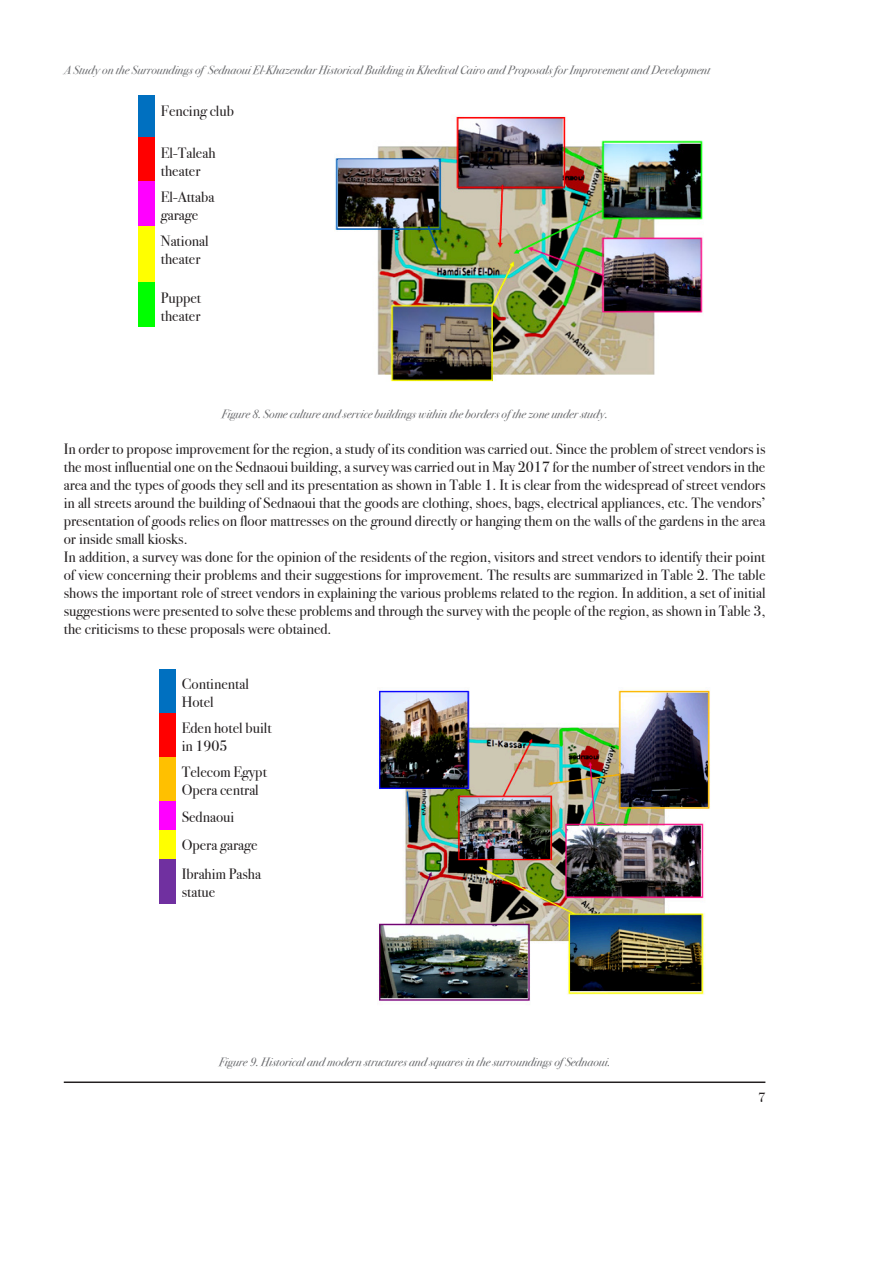
<style>
.page{position:relative;width:893px;height:1263px;background:#fff}
.page>*{position:absolute;margin:0;border:0;box-sizing:border-box;transform-origin:0 0}
.t1{font:15px/18px "Bodoni Svty Two ITCTT";color:#231f20}
.t2{font:13.5px "Bodoni Svty Two ITCTT";color:#231f20}
.t3{font:italic 12px "Bodoni Svty Two ITCTT";color:#6c6d70}
</style>
<div class="page">
<hr style="left:64px;top:1081px;width:701px;height:2px;background:#231f20">
<div style="left:138px;top:96px;width:17px;height:42px;background:#0070c0"></div>
<div style="left:138px;top:138px;width:17px;height:44px;background:#f00"></div>
<div style="left:138px;top:182px;width:17px;height:44px;background:#f0f"></div>
<div style="left:138px;top:226px;width:17px;height:57px;background:#ff0"></div>
<div style="left:138px;top:283px;width:17px;height:44px;background:#0f0"></div>
<img style="left:335px;top:116px;width:368px;height:266px">
<div style="left:159px;top:669px;width:17px;height:44px;background:#0070c0"></div>
<div style="left:159px;top:713px;width:17px;height:44px;background:#f00"></div>
<div style="left:159px;top:757px;width:17px;height:44px;background:#ffc000"></div>
<div style="left:159px;top:801px;width:17px;height:29px;background:#f0f"></div>
<div style="left:159px;top:830px;width:17px;height:29px;background:#ff0"></div>
<div style="left:159px;top:859px;width:17px;height:44px;background:#7030a0"></div>
<img style="left:378px;top:690px;width:332px;height:311px">
<p class="t3" style="left:64px;top:59px;width:648px">A Study on the Surroundings of Sednaoui El-Khazendar Historical Building in Khedival Cairo and Proposals for Improvement and Development</p>
<p class="t1" style="left:161px;top:100px;width:75px">Fencing club</p>
<p class="t1" style="left:161px;top:142px;width:56px">El-Taleah theater</p>
<p class="t1" style="left:161px;top:186px;width:55px">El-Attaba garage</p>
<p class="t1" style="left:161px;top:230px;width:49px">National theater</p>
<p class="t1" style="left:161px;top:287px;width:42px">Puppet theater</p>
<p class="t3" style="left:221px;top:403px;width:388px">Figure 8. Some culture and service buildings within the borders of the zone under study.</p>
<p class="t1" style="left:64px;top:438px;width:703px">In order to propose improvement for the region, a study of its condition was carried out. Since the problem of street vendors is the most influential one on the Sednaoui building, a survey was carried out in May 2017 for the number of street vendors in the area and the types of goods they sell and its presentation as shown in Table 1. It is clear from the widespread of street vendors in all streets around the building of Sednaoui that the goods are clothing, shoes, bags, electrical appliances, etc. The vendors’ presentation of goods relies on floor mattresses on the ground directly or hanging them on the walls of the gardens in the area or inside small kiosks.<br>In addition, a survey was done for the opinion of the residents of the region, visitors and street vendors to identify their point of view concerning their problems and their suggestions for improvement. The results are summarized in Table 2. The table shows the important role of street vendors in explaining the various problems related to the region. In addition, a set of initial suggestions were presented to solve these problems and through the survey with the people of the region, as shown in Table 3, the criticisms to these proposals were obtained.</p>
<p class="t1" style="left:182px;top:674px;width:69px">Continental<br>Hotel</p>
<p class="t1" style="left:182px;top:718px;width:91px">Eden hotel built in 1905</p>
<p class="t1" style="left:182px;top:762px;width:87px">Telecom Egypt<br>Opera central</p>
<p class="t1" style="left:182px;top:800px;width:81px;line-height:28.8px">Sednaoui<br>Opera garage<br>Ibrahim Pasha</p>
<p class="t1" style="left:182px;top:881px;width:35px">statue</p>
<p class="t3" style="left:219px;top:1051px;width:393px">Figure 9. Historical and modern structures and squares in the surroundings of Sednaoui.</p>
<p class="t2" style="left:758px;top:1087px;width:9px">7</p>
</div>
